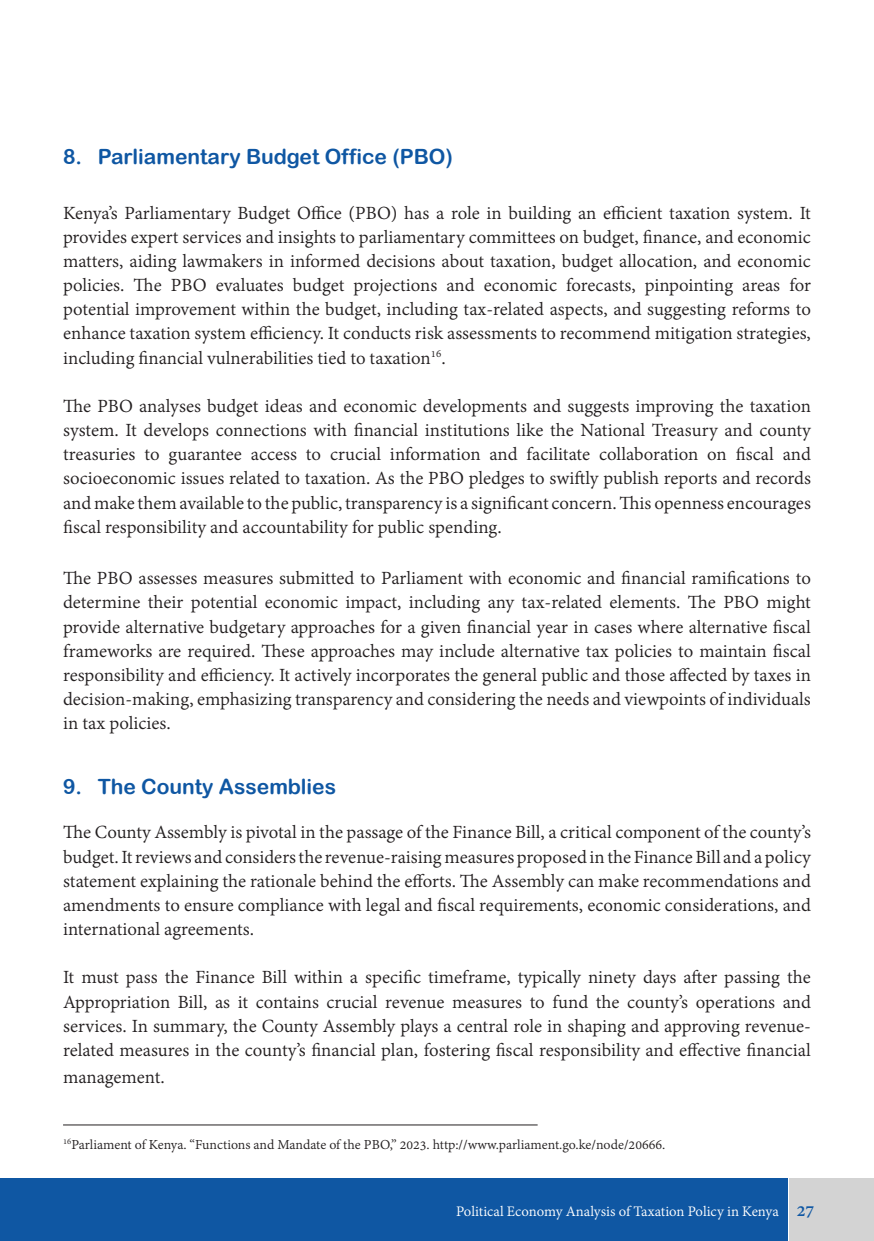
<style>
.page{position:relative;width:874px;height:1241px;background:#fff}
.page>*{position:absolute;margin:0;border:0;box-sizing:border-box;transform-origin:0 0}
.t1{font:21px "Arial Rounded MT Bold";color:#0f57a3}
.t2{font:20.12px/24.2px "Adobe Devanagari";color:#231f20;text-align:justify}
.t3{font:15.75px "Adobe Devanagari";color:#fff}
.t4{font:14.88px "Adobe Devanagari";color:#231f20}
.s1{font-weight:700;font-size:19.25px;color:#0f57a3}
</style>
<div class="page">
<div style="left:0;top:1177px;width:789px;height:63px;background:#0f57a3"></div>
<div style="left:788px;top:1177px;width:85px;height:63px;background:#d3d3d3"></div>
<hr style="left:787px;top:1177px;width:1px;height:63px;background:#fff">
<hr style="left:63px;top:1124px;width:474px;height:1px;background:#231f20">
<p class="t1" style="left:63px;top:144px;width:391px">8. Parliamentary Budget Office (PBO)</p>
<p class="t2" style="left:63px;top:202px;width:749px">Kenya’s Parliamentary Budget Office (PBO) has a role in building an efficient taxation system. It provides expert services and insights to parliamentary committees on budget, finance, and economic matters, aiding lawmakers in informed decisions about taxation, budget allocation, and economic policies. The PBO evaluates budget projections and economic forecasts, pinpointing areas for potential improvement within the budget, including tax-related aspects, and suggesting reforms to enhance taxation system efficiency. It conducts risk assessments to recommend mitigation strategies, including financial vulnerabilities tied to taxation<sup>16</sup>.</p>
<p class="t2" style="left:63px;top:395px;width:749px">The PBO analyses budget ideas and economic developments and suggests improving the taxation system. It develops connections with financial institutions like the National Treasury and county treasuries to guarantee access to crucial information and facilitate collaboration on fiscal and socioeconomic issues related to taxation. As the PBO pledges to swiftly publish reports and records and make them available to the public, transparency is a significant concern. This openness encourages fiscal responsibility and accountability for public spending.</p>
<p class="t2" style="left:63px;top:567px;width:749px">The PBO assesses measures submitted to Parliament with economic and financial ramifications to determine their potential economic impact, including any tax-related elements. The PBO might provide alternative budgetary approaches for a given financial year in cases where alternative fiscal frameworks are required. These approaches may include alternative tax policies to maintain fiscal responsibility and efficiency. It actively incorporates the general public and those affected by taxes in decision-making, emphasizing transparency and considering the needs and viewpoints of individuals in tax policies.</p>
<p class="t1" style="left:63px;top:774px;width:274px">9. The County Assemblies</p>
<p class="t2" style="left:63px;top:822px;width:749px">The County Assembly is pivotal in the passage of the Finance Bill, a critical component of the county’s budget. It reviews and considers the revenue-raising measures proposed in the Finance Bill and a policy statement explaining the rationale behind the efforts. The Assembly can make recommendations and amendments to ensure compliance with legal and fiscal requirements, economic considerations, and international agreements.</p>
<p class="t2" style="left:63px;top:966px;width:749px">It must pass the Finance Bill within a specific timeframe, typically ninety days after passing the Appropriation Bill, as it contains crucial revenue measures to fund the county’s operations and services. In summary, the County Assembly plays a central role in shaping and approving revenue&shy;related measures in the county’s financial plan, fostering fiscal responsibility and effective financial</p>
<p class="t2" style="left:63px;top:1066px;width:103px">management.</p>
<p class="t4" style="left:63px;top:1135px;width:603px"><sup>16</sup>Parliament of Kenya. “Functions and Mandate of the PBO,” 2023. http://www.parliament.go.ke/node/20666.</p>
<p class="t3" style="left:456px;top:1201px;width:359px">Political Economy Analysis of Taxation Policy in Kenya <span class="s1">27</span></p>
</div>
